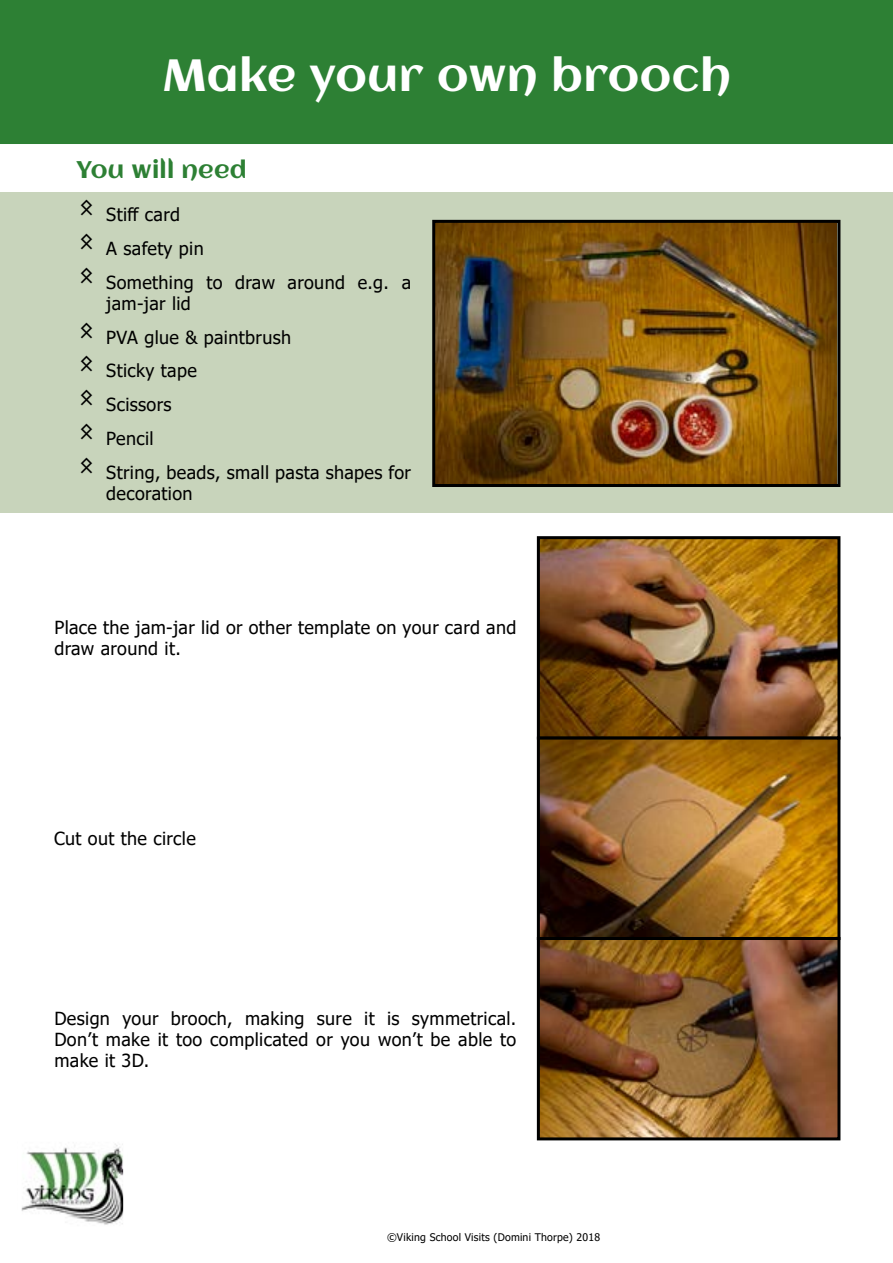
<style>
.page{position:relative;width:893px;height:1263px;background:#fff}
.page>*{position:absolute;margin:0;border:0;box-sizing:border-box;transform-origin:0 0}
.t1{font:45px "Aclonica";letter-spacing:.01em;color:#fff}
.t2{font:24px "Aclonica";letter-spacing:.01em;color:#2d8034}
.t3{font:18px/33.8px "Tahoma";letter-spacing:.02em;color:#000}
.t4{font:10.5px "Tahoma";letter-spacing:.02em;color:#000}
.s1{font-family:"Elder Futhark"}
</style>
<div class="page">
<svg style="left:22px;top:1144px;width:101px;height:81px"></svg>
<div style="left:0;top:192px;width:893px;height:320px;background:#c8d4bb"></div>
<div style="left:0;top:0;width:893px;height:144px;background:#2d8034"></div>
<img style="left:436px;top:224px;width:400px;height:259px">
<div style="left:432px;top:220px;width:408px;height:267px;border:3px solid #000"></div>
<img style="left:541px;top:540px;width:295px;height:596px">
<div style="left:537px;top:536px;width:303px;height:204px;border:3px solid #000"></div>
<div style="left:537px;top:736px;width:303px;height:204px;border:3px solid #000"></div>
<div style="left:537px;top:937px;width:303px;height:203px;border:3px solid #000"></div>
<h1 class="t1" style="left:162px;top:44px;width:570px">Make your own brooch</h1>
<h2 class="t2" style="left:77px;top:152px;width:172px">You will need</h2>
<p class="t3" style="left:77px;top:199px;width:336px"><span class="s1">O</span> Stiff card<br><span class="s1">O</span> A safety pin<br><span class="s1">O</span> Something to draw around e.g. a</p>
<p class="t3" style="left:77px;top:287px;width:336px;text-indent:30px">jam-jar lid<br><span class="s1">O</span> PVA glue &amp; paintbrush<br><span class="s1">O</span> Sticky tape<br><span class="s1">O</span> Scissors<br><span class="s1">O</span> Pencil<br><span class="s1">O</span> String, beads, small pasta shapes for</p>
<p class="t3" style="left:106px;top:477px;width:88px">decoration</p>
<p class="t3" style="left:54px;top:618px;width:463px;line-height:21px">Place the jam-jar lid or other template on your card and draw around it.</p>
<p class="t3" style="left:54px;top:823px;width:143px">Cut out the circle</p>
<p class="t3" style="left:54px;top:1008px;width:463px;line-height:21px;text-align:justify">Design your brooch, making sure it is symmetrical.<br>Don’t make it too complicated or you won’t be able to make it 3D.</p>
<p class="t4" style="left:387px;top:1230px;width:215px">©Viking School Visits (Domini Thorpe) 2018</p>
</div>
